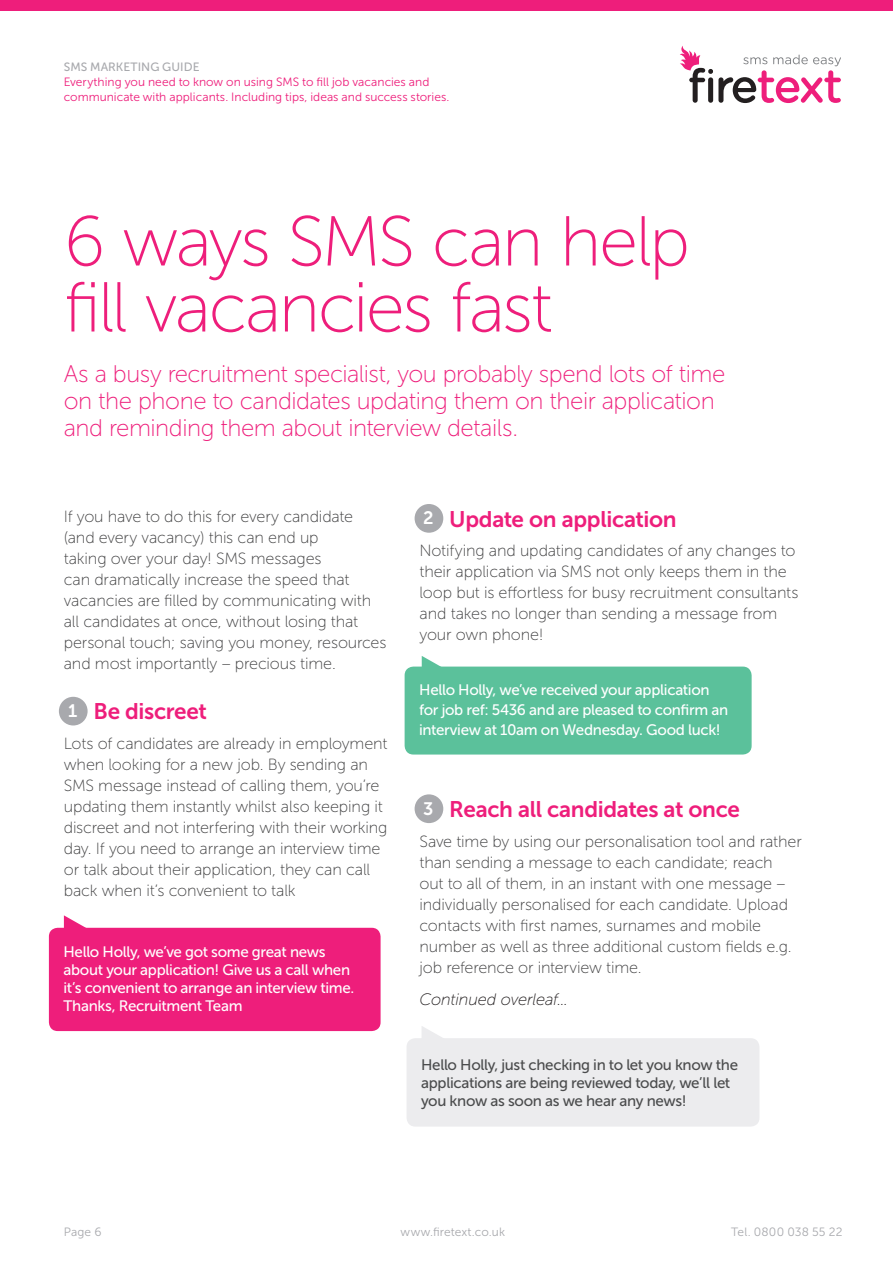
<style>
.page{position:relative;width:893px;height:1263px;background:#fff}
.page>*{position:absolute;margin:0;border:0;box-sizing:border-box;transform-origin:0 0}
.t1{font:70.5px/66px "Museo Sans 100";letter-spacing:-.035em;color:#ee1e7b}
.t2{font:24px/27px "Museo Sans 100";letter-spacing:-.02em;color:#ee1e7b}
.t3{font:22.5px "Museo Sans 700";letter-spacing:-.015em;color:#ee1e7b}
.t4{font:18px "Museo Sans 700";color:#fff}
.t5{font:italic 16.5px "Museo Sans 100";letter-spacing:-.015em;color:#231f20}
.t6{font:16.2px/21px "Museo Sans 100";letter-spacing:-.01em;color:#3e3e3f}
.t7{font:15.15px/18px "Museo Sans 500";letter-spacing:-.02em;color:#fff}
.t8{font:15.15px/18px "Museo Sans 500";letter-spacing:-.02em;color:#4b4c4d}
.t9{font:12px/15px "Museo Sans 300";color:#ee1e7b}
.t10{font:12px "Museo Sans 300";letter-spacing:.01em;color:#a8a9ad}
.t11{font:12px "Museo Sans 500";letter-spacing:.005em;color:#a8a9ad}
</style>
<div class="page">
<div style="left:0;top:0;width:893px;height:11px;background:#ee1e7b"></div>
<svg style="left:680px;top:46px;width:161px;height:57px"></svg>
<svg style="left:64px;top:915px;width:25px;height:13px"></svg>
<div style="left:49px;top:928px;width:332px;height:103px;background:#ee1e7b;border-radius:9px"></div>
<svg style="left:422px;top:656px;width:18px;height:10px"></svg>
<div style="left:405px;top:666px;width:347px;height:88px;background:#5bc19b;border-radius:9px"></div>
<svg style="left:422px;top:1026px;width:20px;height:12px"></svg>
<div style="left:407px;top:1038px;width:352px;height:88px;background:#ececee;border-radius:9px"></div>
<div style="left:59px;top:697px;width:29px;height:28px;background:#a8a9ad;border-radius:50%"></div>
<div style="left:415px;top:504px;width:28px;height:29px;background:#a8a9ad;border-radius:50%"></div>
<div style="left:415px;top:794px;width:28px;height:29px;background:#a8a9ad;border-radius:50%"></div>
<p class="t11" style="left:64px;top:60px;width:137px">SMS MARKETING GUIDE</p>
<p class="t9" style="left:64px;top:74px;width:387px">Everything you need to know on using SMS to fill job vacancies and communicate with applicants. Including tips, ideas and success stories.</p>
<h1 class="t1" style="left:64px;top:209px;width:628px">6 ways SMS can help fill vacancies fast</h1>
<h2 class="t2" style="left:64px;top:360px;width:663px">As a busy recruitment specialist, you probably spend lots of time on the phone to candidates updating them on their application and reminding them about interview details.</h2>
<p class="t6" style="left:64px;top:506px;width:324px">If you have to do this for every candidate (and every vacancy) this can end up<br>taking over your day! SMS messages<br>can dramatically increase the speed that vacancies are filled by communicating with all candidates at once, without losing that personal touch; saving you money, resources and most importantly – precious time.</p>
<h3 class="t3" style="left:94px;top:699px;width:115px">Be discreet</h3>
<p class="t6" style="left:64px;top:733px;width:325px">Lots of candidates are already in employment when looking for a new job. By sending an SMS message instead of calling them, you’re updating them instantly whilst also keeping it discreet and not interfering with their working day. If you need to arrange an interview time or talk about their application, they can call back when it’s convenient to talk</p>
<p class="t4" style="left:68px;top:701px;width:11px">1</p>
<p class="t7" style="left:63px;top:943px;width:293px">Hello Holly, we’ve got some great news about your application! Give us a call when it’s convenient to arrange an interview time.<br>Thanks, Recruitment Team</p>
<h3 class="t3" style="left:449px;top:506px;width:229px">Update on application</h3>
<p class="t6" style="left:419px;top:540px;width:381px">Notifying and updating candidates of any changes to their application via SMS not only keeps them in the loop but is effortless for busy recruitment consultants and takes no longer than sending a message from your own phone!</p>
<p class="t4" style="left:423px;top:508px;width:12px">2</p>
<p class="t7" style="left:419px;top:679px;width:310px;line-height:20.1px">Hello Holly, we’ve received your application for job ref: 5436 and are pleased to confirm an interview at 10am on Wednesday. Good luck!</p>
<h3 class="t3" style="left:449px;top:797px;width:292px">Reach all candidates at once</h3>
<p class="t6" style="left:419px;top:831px;width:384px">Save time by using our personalisation tool and rather than sending a message to each candidate; reach<br>out to all of them, in an instant with one message – individually personalised for each candidate. Upload contacts with first names, surnames and mobile number as well as three additional custom fields e.g. job reference or interview time.</p>
<p class="t5" style="left:419px;top:991px;width:150px">Continued overleaf...</p>
<p class="t4" style="left:423px;top:799px;width:12px">3</p>
<p class="t8" style="left:421px;top:1055px;width:318px">Hello Holly, just checking in to let you know the applications are being reviewed today, we’ll let you know as soon as we hear any news!</p>
<p class="t10" style="left:64px;top:1225px;width:39px">Page 6</p>
<p class="t10" style="left:401px;top:1225px;width:106px">www.firetext.co.uk</p>
<p class="t10" style="left:731px;top:1225px;width:113px">Tel. 0800 038 55 22</p>
</div>
